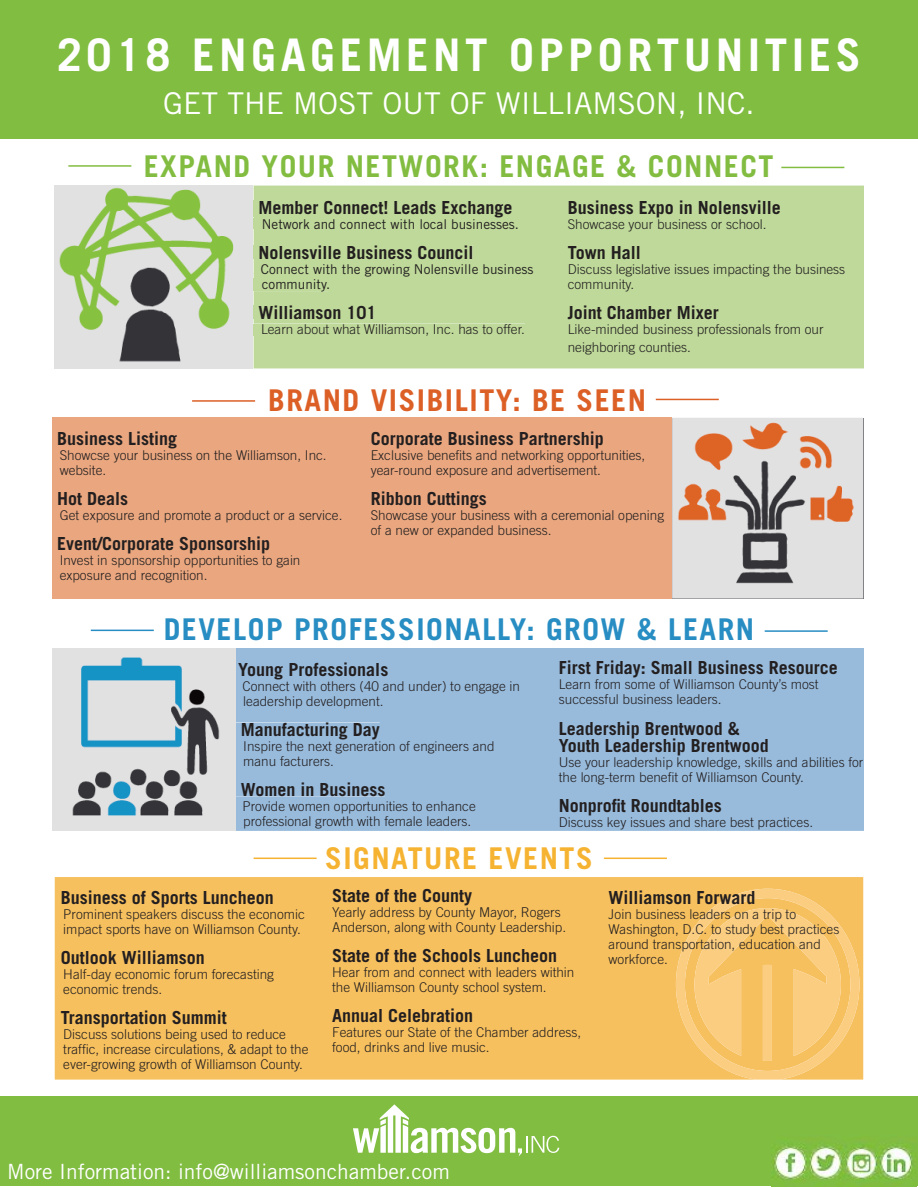
<style>
.page{position:relative;width:918px;height:1188px;background:#fff}
.page>*{position:absolute;margin:0;border:0;box-sizing:border-box;transform-origin:0 0}
.t1{font:700 45px "Trade Gothic LT Std";letter-spacing:.1em;color:#fff}
.t2{font:700 30px "Trade Gothic LT Std";letter-spacing:.05em;color:#278dc2}
.t3{font:700 30px "Trade Gothic LT Std";letter-spacing:.05em;color:#82bd41}
.t4{font:30px "Trade Gothic LT Std";color:#fff}
.t5{font:700 30px "Trade Gothic LT Std";letter-spacing:.05em;color:#dc5f26}
.t6{font:700 30px "Trade Gothic LT Std";letter-spacing:.05em;color:#f5b331}
.t7{font:21px "Trade Gothic LT Std";color:#fff}
.t8{font:700 18px/16.5px "Trade Gothic LT Std";color:#231f20}
.t9{font:300 13.5px/15px "Trade Gothic LT Std";color:#231f20}
.t10{font:13.5px/15px "Trade Gothic LT Std";color:#231f20}
</style>
<div class="page">
<div style="left:55px;top:877px;width:808px;height:203px;background:#f7c05e"></div>
<div style="left:0;top:0;width:918px;height:139px;background:#81bd41"></div>
<div style="left:236px;top:648px;width:628px;height:183px;background:#98bbdc"></div>
<div style="left:236px;top:696px;width:146px;height:13px;background:#98bbdc"></div>
<div style="left:236px;top:723px;width:144px;height:17px;background:#98bbdc"></div>
<div style="left:236px;top:741px;width:259px;height:13px;background:#98bbdc"></div>
<div style="left:236px;top:756px;width:97px;height:10px;background:#98bbdc"></div>
<div style="left:236px;top:783px;width:149px;height:13px;background:#98bbdc"></div>
<div style="left:236px;top:816px;width:234px;height:13px;background:#98bbdc"></div>
<div style="left:52px;top:417px;width:619px;height:182px;background:#eaa77f"></div>
<div style="left:0;top:1096px;width:918px;height:90px;background:#81bd41"></div>
<img style="left:772px;top:1143px;width:145px;height:44px">
<svg style="left:353px;top:1104px;width:206px;height:52px"></svg>
<svg style="left:676px;top:889px;width:184px;height:191px;background:#f8c66f"></svg>
<div style="left:254px;top:186px;width:610px;height:182px;background:#bed999"></div>
<div style="left:254px;top:200px;width:258px;height:17px;background:#bed999"></div>
<div style="left:254px;top:219px;width:264px;height:10px;background:#bed999"></div>
<div style="left:254px;top:245px;width:218px;height:14px;background:#bed999"></div>
<div style="left:254px;top:279px;width:75px;height:12px;background:#bed999"></div>
<div style="left:254px;top:305px;width:119px;height:14px;background:#bed999"></div>
<div style="left:254px;top:324px;width:271px;height:12px;background:#bed999"></div>
<img style="left:55px;top:186px;width:198px;height:182px">
<img style="left:672px;top:418px;width:191px;height:181px">
<img style="left:52px;top:648px;width:183px;height:182px">
<hr style="left:781px;top:167px;width:63px;height:1px;background:#82bd41">
<hr style="left:68px;top:165px;width:63px;height:2px;background:#82bd41">
<hr style="left:656px;top:399px;width:63px;height:1px;background:#dc5f26">
<hr style="left:192px;top:400px;width:63px;height:2px;background:#dc5f26">
<hr style="left:91px;top:630px;width:63px;height:1px;background:#278dc2">
<hr style="left:765px;top:630px;width:63px;height:2px;background:#278dc2">
<hr style="left:604px;top:858px;width:63px;height:1px;background:#f5b331">
<hr style="left:254px;top:858px;width:63px;height:1px;background:#f5b331">
<h1 class="t1" style="left:57px;top:38px;width:805px">2018 ENGAGEMENT OPPORTUNITIES</h1>
<h2 class="t4" style="left:163px;top:93px;width:593px">GET THE MOST OUT OF WILLIAMSON, INC.</h2>
<h2 class="t3" style="left:144px;top:156px;width:631px">EXPAND YOUR NETWORK: ENGAGE &amp; CONNECT</h2>
<h3 class="t8" style="left:259px;top:200px;width:255px">Member Connect! Leads Exchange</h3>
<p class="t10" style="left:262px;top:217px;width:259px">Network and connect with local businesses.</p>
<h3 class="t8" style="left:259px;top:245px;width:217px">Nolensville Business Council</h3>
<p class="t10" style="left:261px;top:262px;width:274px">Connect with the growing Nolensville business community.</p>
<h3 class="t8" style="left:259px;top:305px;width:120px">Williamson 101</h3>
<p class="t9" style="left:261px;top:322px;width:265px">Learn about what Williamson, Inc. has to offer.</p>
<h3 class="t8" style="left:568px;top:200px;width:214px">Business Expo in Nolensville</h3>
<p class="t9" style="left:568px;top:217px;width:200px">Showcase your business or school.</p>
<h3 class="t8" style="left:568px;top:245px;width:75px">Town Hall</h3>
<p class="t9" style="left:568px;top:262px;width:279px">Discuss legislative issues impacting the business community.</p>
<h3 class="t8" style="left:568px;top:305px;width:153px">Joint Chamber Mixer</h3>
<p class="t9" style="left:568px;top:321px;width:257px;line-height:18px">Like-minded business professionals from our neighboring counties.</p>
<h2 class="t5" style="left:268px;top:389px;width:379px">BRAND VISIBILITY: BE SEEN</h2>
<h3 class="t8" style="left:57px;top:432px;width:121px">Business Listing</h3>
<p class="t9" style="left:60px;top:449px;width:269px">Showcse your business on the Williamson, Inc. website.</p>
<h3 class="t8" style="left:57px;top:492px;width:73px">Hot Deals</h3>
<p class="t9" style="left:60px;top:509px;width:284px">Get exposure and promote a product or a service.</p>
<h3 class="t8" style="left:57px;top:537px;width:214px">Event/Corporate Sponsorship</h3>
<p class="t9" style="left:60px;top:554px;width:242px">Invest in sponsorship opportunities to gain exposure and recognition.</p>
<h3 class="t8" style="left:371px;top:432px;width:234px">Corporate Business Partnership</h3>
<p class="t9" style="left:371px;top:449px;width:276px">Exclusive benefits and networking opportunities, year-round exposure and advertisement.</p>
<h3 class="t8" style="left:371px;top:492px;width:118px">Ribbon Cuttings</h3>
<p class="t9" style="left:371px;top:509px;width:295px">Showcase your business with a ceremonial opening of a new or expanded business.</p>
<h2 class="t2" style="left:164px;top:618px;width:592px">DEVELOP PROFESSIONALLY: GROW &amp; LEARN</h2>
<h3 class="t8" style="left:238px;top:663px;width:152px">Young Professionals</h3>
<p class="t9" style="left:242px;top:680px;width:279px">Connect with others (40 and under) to engage in leadership development.</p>
<h3 class="t8" style="left:241px;top:723px;width:141px">Manufacturing Day</h3>
<p class="t9" style="left:243px;top:740px;width:253px">Inspire the next generation of engineers and manu facturers.</p>
<h3 class="t8" style="left:241px;top:783px;width:146px">Women in Business</h3>
<p class="t9" style="left:242px;top:800px;width:235px">Provide women opportunities to enhance professional growth with female leaders.</p>
<h3 class="t8" style="left:559px;top:661px;width:280px">First Friday: Small Business Resource</h3>
<p class="t9" style="left:559px;top:678px;width:261px">Learn from some of Williamson County’s most successful business leaders.</p>
<h3 class="t8" style="left:559px;top:722px;width:212px">Leadership Brentwood &amp;<br>Youth Leadership Brentwood</h3>
<p class="t9" style="left:559px;top:756px;width:306px">Use your leadership knowledge, skills and abilities for the long-term benefit of Williamson County.</p>
<h3 class="t8" style="left:559px;top:799px;width:165px">Nonprofit Roundtables</h3>
<p class="t9" style="left:559px;top:816px;width:256px">Discuss key issues and share best practices.</p>
<h3 class="t8" style="left:61px;top:891px;width:214px">Business of Sports Luncheon</h3>
<p class="t9" style="left:63px;top:908px;width:243px">Prominent speakers discuss the economic impact sports have on Williamson County.</p>
<h3 class="t8" style="left:61px;top:951px;width:146px">Outlook Williamson</h3>
<p class="t9" style="left:63px;top:968px;width:212px">Half-day economic forum forecasting economic trends.</p>
<h3 class="t8" style="left:61px;top:1011px;width:168px">Transportation Summit</h3>
<p class="t9" style="left:63px;top:1028px;width:247px">Discuss solutions being used to reduce traffic, increase circulations, &amp; adapt to the ever-growing growth of Williamson County.</p>
<h2 class="t6" style="left:325px;top:848px;width:269px">SIGNATURE EVENTS</h2>
<h3 class="t8" style="left:332px;top:889px;width:142px">State of the County</h3>
<p class="t9" style="left:332px;top:906px;width:236px">Yearly address by County Mayor, Rogers<br>Anderson, along with County Leadership.</p>
<h3 class="t8" style="left:332px;top:949px;width:227px">State of the Schools Luncheon</h3>
<p class="t9" style="left:332px;top:966px;width:244px">Hear from and connect with leaders within the Williamson County school system.</p>
<h3 class="t8" style="left:332px;top:1009px;width:143px">Annual Celebration</h3>
<p class="t9" style="left:332px;top:1026px;width:251px">Features our State of the Chamber address, food, drinks and live music.</p>
<h3 class="t8" style="left:609px;top:891px;width:148px">Williamson Forward</h3>
<p class="t9" style="left:609px;top:908px;width:232px">Join business leaders on a trip to<br>Washington, D.C. to study best practices around transportation, education and workforce.</p>
<h3 class="t7" style="left:7px;top:1164px;width:444px">More Information: info@williamsonchamber.com</h3>
</div>
